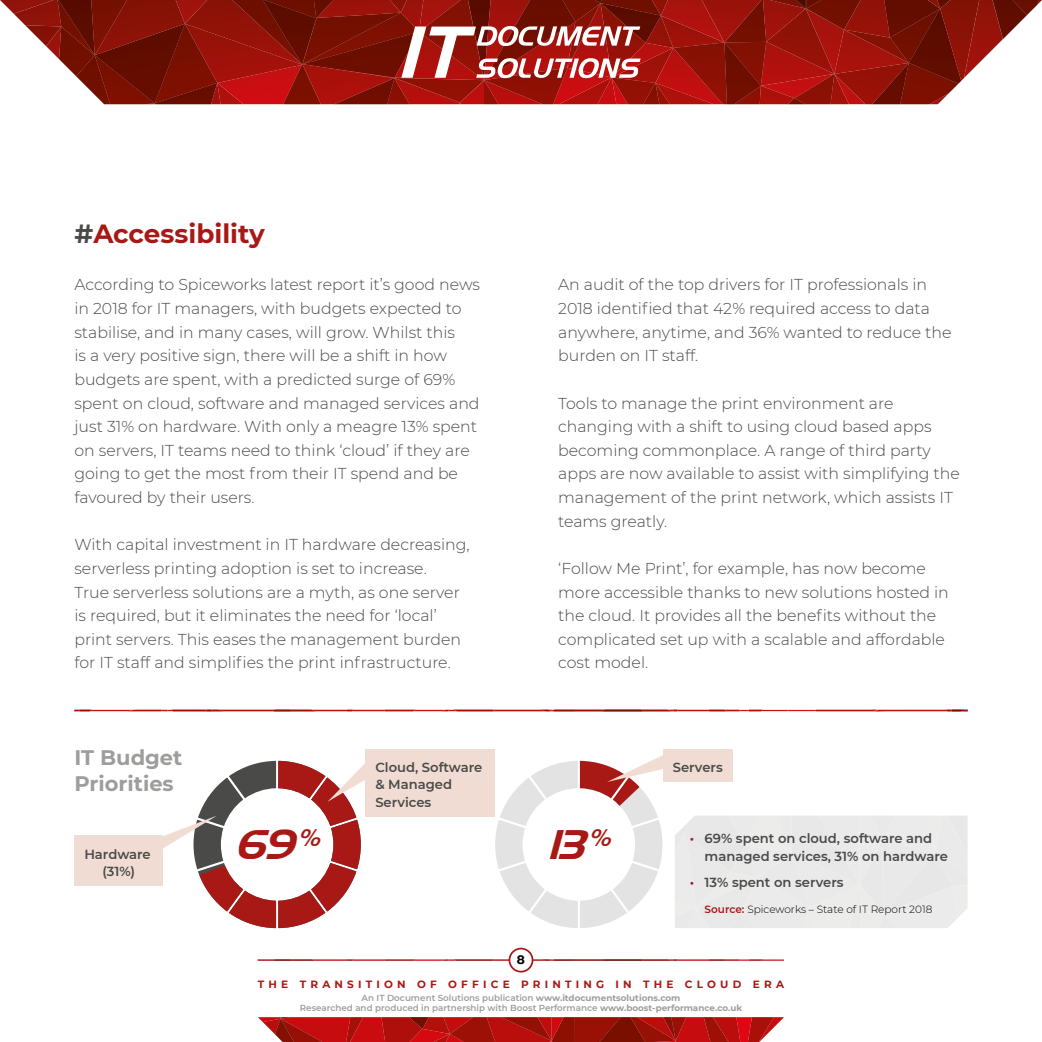
<style>
.page{position:relative;width:1042px;height:1042px;background:#fff}
.page>*{position:absolute;margin:0;border:0;box-sizing:border-box;transform-origin:0 0}
.t1{font:40.25px "Tamworth Gothic";color:#a81916}
.t2{font:700 26.25px "Montserrat";color:#a81916}
.t3{font:700 21px/26.2px "Montserrat";color:#9d9d9c}
.t4{font:300 15.75px/23.6px "Montserrat";color:#4a4a49}
.t5{font:600 13.12px/17.5px "Montserrat";color:#4a4a49}
.t6{font:700 12.25px "Montserrat";color:#000}
.t7{font:700 10.5px "Montserrat";letter-spacing:.4em;color:#a81916}
.t8{font:300 10.5px "Montserrat";color:#000}
.t9{font:600 8.75px/10.5px "Montserrat";color:#9d9d9c;text-align:center}
.s1{color:#4a4a49}
.s2{color:#a81916}
.s3{font-weight:600;color:#a81916}
.s4{font-weight:700}
</style>
<div class="page">
<svg style="left:0;top:0;width:1042px;height:104px;background:#9c332a"></svg>
<svg style="left:74px;top:710px;width:893px;height:2px;background:#bb605e"></svg>
<div style="left:365px;top:749px;width:130px;height:68px;background:#f1dcd3"></div>
<svg style="left:148px;top:761px;width:217px;height:167px"></svg>
<div style="left:74px;top:836px;width:89px;height:50px;background:#f1dcd3"></div>
<svg style="left:495px;top:752px;width:472px;height:176px"></svg>
<div style="left:663px;top:749px;width:69px;height:33px;background:#f1dcd3"></div>
<svg style="left:258px;top:959px;width:526px;height:2px"></svg>
<div style="left:509px;top:948px;width:23px;height:23px;background:#fff;border-radius:50%"></div>
<div style="left:508px;top:947px;width:25px;height:25px;border:2px solid #a81916;border-radius:50%"></div>
<svg style="left:258px;top:1017px;width:526px;height:25px;background:#b11c18"></svg>
<h2 class="t2" style="left:74px;top:215px;width:192px"><span class="s1">#</span>Accessibility</h2>
<p class="t4" style="left:74px;top:272px;width:407px">According to Spiceworks latest report it’s good news in 2018 for IT managers, with budgets expected to stabilise, and in many cases, will grow. Whilst this<br>is a very positive sign, there will be a shift in how budgets are spent, with a predicted surge of 69% spent on cloud, software and managed services and just 31% on hardware. With only a meagre 13% spent on servers, IT teams need to think ‘cloud’ if they are going to get the most from their IT spend and be favoured by their users.</p>
<p class="t4" style="left:74px;top:532px;width:397px">With capital investment in IT hardware decreasing, serverless printing adoption is set to increase.<br>True serverless solutions are a myth, as one server is required, but it eliminates the need for ‘local’ print servers. This eases the management burden for IT staff and simplifies the print infrastructure.</p>
<h3 class="t3" style="left:74px;top:743px;width:109px">IT Budget<br>Priorities</h3>
<p class="t5" style="left:375px;top:758px;width:108px">Cloud, Software &amp; Managed<br>Services</p>
<p class="t4" style="left:558px;top:272px;width:395px">An audit of the top drivers for IT professionals in 2018 identified that 42% required access to data anywhere, anytime, and 36% wanted to reduce the burden on IT staff.</p>
<p class="t4" style="left:558px;top:391px;width:403px">Tools to manage the print environment are changing with a shift to using cloud based apps becoming commonplace. A range of third party apps are now available to assist with simplifying the management of the print network, which assists IT teams greatly.</p>
<p class="t4" style="left:558px;top:556px;width:392px">‘Follow Me Print’, for example, has now become more accessible thanks to new solutions hosted in the cloud. It provides all the benefits without the complicated set up with a scalable and affordable cost model.</p>
<p class="t5" style="left:673px;top:758px;width:51px">Servers</p>
<p class="t5" style="left:84px;top:844px;width:68px;text-align:center">Hardware (31%)</p>
<h1 class="t1" style="left:235px;top:820px;width:86px">69<sup>%</sup></h1>
<h1 class="t1" style="left:548px;top:820px;width:64px">13<sup>%</sup></h1>
<p class="t5" style="left:704px;top:829px;width:245px;text-indent:-15px"><span class="s2">•</span> 69% spent on cloud, software and managed services, 31% on hardware</p>
<p class="t5" style="left:690px;top:873px;width:155px"><span class="s2">•</span> 13% spent on servers</p>
<p class="t8" style="left:704px;top:902px;width:229px"><span class="s3">Source:</span> Spiceworks – State of IT Report 2018</p>
<p class="t6" style="left:517px;top:951px;width:10px">8</p>
<p class="t7" style="left:258px;top:976px;width:527px">THE TRANSITION OF OFFICE PRINTING IN THE CLOUD ERA</p>
<p class="t9" style="left:300px;top:992px;width:444px">An IT Document Solutions publication <span class="s4">www.itdocumentsolutions.com<br></span>Researched and produced in partnership with Boost Performance <span class="s4">www.boost-performance.co.uk</span></p>
</div>
